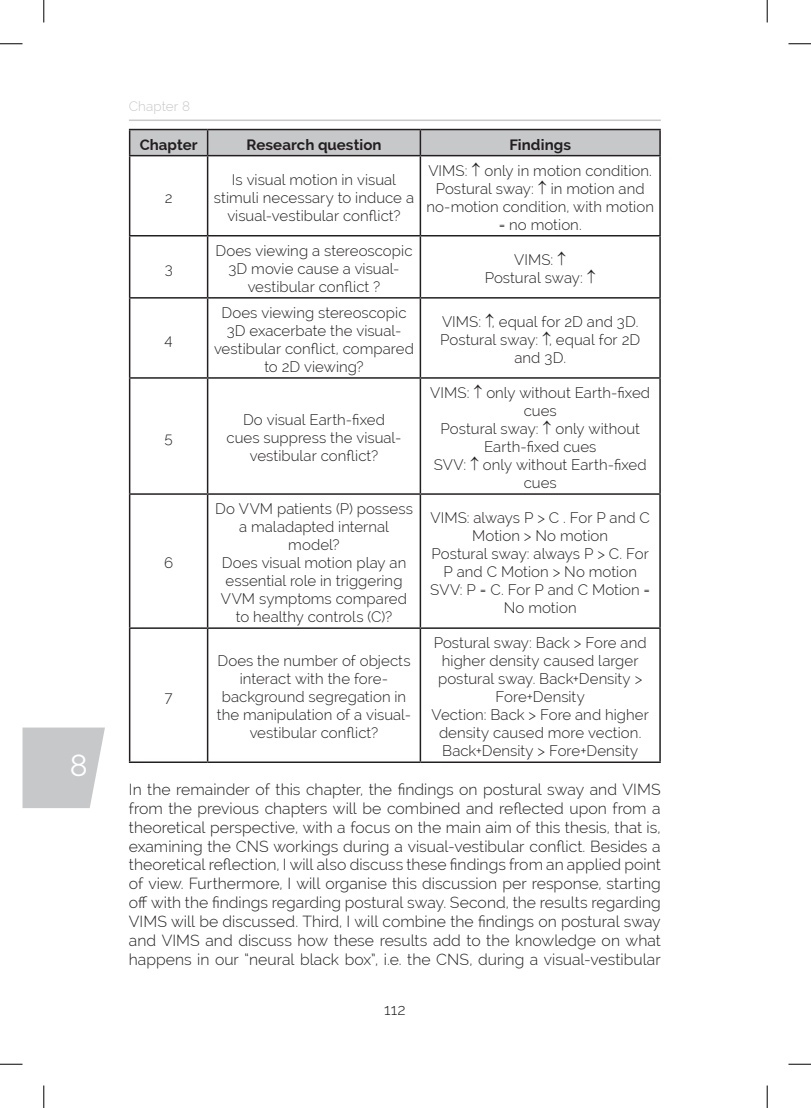
<style>
.page{position:relative;width:811px;height:1108px;background:#fff}
.page>*{position:absolute;margin:0;border:0;box-sizing:border-box;transform-origin:0 0}
.t1{font:30px "Raleway";color:#fff}
.t2{font:300 15.75px/18.9px "Raleway";color:#231f20;text-align:justify}
.t3{font:300 15px/18px "Raleway";letter-spacing:.005em;color:#231f20;text-align:center}
.t4{font:700 15px "Raleway";letter-spacing:.005em;color:#231f20}
.t5{font:300 13.5px "Raleway";letter-spacing:.005em;color:#c7c8ca}
</style>
<div class="page">
<hr style="left:129px;top:120px;width:531px;height:1px;background:#c7c8ca">
<svg style="left:23px;top:728px;width:82px;height:80px;background:#cccdce"></svg>
<hr style="left:129px;top:129px;width:78px;height:1px;background:#231f20">
<hr style="left:207px;top:129px;width:213px;height:1px;background:#231f20">
<hr style="left:420px;top:129px;width:240px;height:1px;background:#231f20">
<svg style="left:129px;top:130px;width:531px;height:25px;background:#c1c2c4"></svg>
<hr style="left:129px;top:155px;width:78px;height:1px;background:#231f20">
<hr style="left:129px;top:156px;width:1px;height:79px;background:#231f20">
<hr style="left:207px;top:155px;width:213px;height:1px;background:#231f20">
<hr style="left:207px;top:156px;width:1px;height:79px;background:#231f20">
<hr style="left:420px;top:155px;width:240px;height:1px;background:#231f20">
<hr style="left:419px;top:156px;width:2px;height:79px;background:#231f20">
<hr style="left:659px;top:156px;width:1px;height:79px;background:#231f20">
<hr style="left:129px;top:235px;width:78px;height:1px;background:#231f20">
<hr style="left:129px;top:236px;width:1px;height:61px;background:#231f20">
<hr style="left:207px;top:235px;width:213px;height:1px;background:#231f20">
<hr style="left:207px;top:236px;width:1px;height:61px;background:#231f20">
<hr style="left:420px;top:235px;width:240px;height:1px;background:#231f20">
<hr style="left:419px;top:236px;width:2px;height:61px;background:#231f20">
<hr style="left:659px;top:236px;width:1px;height:61px;background:#231f20">
<hr style="left:129px;top:297px;width:78px;height:2px;background:#231f20">
<hr style="left:129px;top:299px;width:1px;height:78px;background:#231f20">
<hr style="left:207px;top:297px;width:213px;height:2px;background:#231f20">
<hr style="left:207px;top:299px;width:1px;height:78px;background:#231f20">
<hr style="left:420px;top:297px;width:240px;height:2px;background:#231f20">
<hr style="left:419px;top:299px;width:2px;height:78px;background:#231f20">
<hr style="left:659px;top:299px;width:1px;height:78px;background:#231f20">
<hr style="left:129px;top:377px;width:78px;height:2px;background:#231f20">
<hr style="left:129px;top:379px;width:1px;height:114px;background:#231f20">
<hr style="left:207px;top:377px;width:213px;height:2px;background:#231f20">
<hr style="left:207px;top:379px;width:1px;height:114px;background:#231f20">
<hr style="left:420px;top:377px;width:240px;height:2px;background:#231f20">
<hr style="left:419px;top:379px;width:2px;height:114px;background:#231f20">
<hr style="left:659px;top:379px;width:1px;height:114px;background:#231f20">
<hr style="left:129px;top:493px;width:78px;height:2px;background:#231f20">
<hr style="left:129px;top:495px;width:1px;height:132px;background:#231f20">
<hr style="left:207px;top:493px;width:213px;height:2px;background:#231f20">
<hr style="left:207px;top:495px;width:1px;height:132px;background:#231f20">
<hr style="left:420px;top:493px;width:240px;height:2px;background:#231f20">
<hr style="left:419px;top:495px;width:2px;height:132px;background:#231f20">
<hr style="left:659px;top:495px;width:1px;height:132px;background:#231f20">
<hr style="left:129px;top:627px;width:78px;height:2px;background:#231f20">
<hr style="left:129px;top:629px;width:1px;height:132px;background:#231f20">
<hr style="left:207px;top:627px;width:213px;height:2px;background:#231f20">
<hr style="left:207px;top:629px;width:1px;height:132px;background:#231f20">
<hr style="left:420px;top:627px;width:240px;height:2px;background:#231f20">
<hr style="left:419px;top:629px;width:2px;height:132px;background:#231f20">
<hr style="left:659px;top:629px;width:1px;height:132px;background:#231f20">
<hr style="left:129px;top:761px;width:78px;height:2px;background:#231f20">
<hr style="left:207px;top:761px;width:213px;height:2px;background:#231f20">
<hr style="left:420px;top:761px;width:240px;height:2px;background:#231f20">
<svg style="left:0;top:44px;width:22px;height:1px"></svg>
<svg style="left:788px;top:44px;width:22px;height:1px"></svg>
<svg style="left:0;top:1064px;width:22px;height:1px"></svg>
<svg style="left:788px;top:1064px;width:22px;height:1px"></svg>
<svg style="left:44px;top:0;width:1px;height:22px"></svg>
<svg style="left:44px;top:1085px;width:1px;height:23px"></svg>
<svg style="left:766px;top:0;width:1px;height:22px"></svg>
<svg style="left:766px;top:1085px;width:1px;height:23px"></svg>
<h1 class="t1" style="left:70px;top:748px;width:19px">8</h1>
<p class="t5" style="left:129px;top:98px;width:63px">Chapter 8</p>
<p class="t4" style="left:140px;top:136px;width:59px">Chapter</p>
<p class="t4" style="left:246px;top:136px;width:137px">Research question</p>
<p class="t4" style="left:509px;top:136px;width:63px">Findings</p>
<p class="t3" style="left:165px;top:188px;width:9px">2</p>
<p class="t3" style="left:165px;top:260px;width:9px">3</p>
<p class="t3" style="left:165px;top:331px;width:10px">4</p>
<p class="t3" style="left:164px;top:429px;width:10px">5</p>
<p class="t3" style="left:164px;top:554px;width:11px">6</p>
<p class="t3" style="left:214px;top:170px;width:202px">Is visual motion in visual stimuli necessary to induce a visual-vestibular conflict?</p>
<p class="t3" style="left:426px;top:161px;width:229px">VIMS: ↑↑ only in motion condition.<br>Postural sway: ↑ in motion and no-motion condition, with motion = no motion.</p>
<p class="t3" style="left:215px;top:242px;width:198px">Does viewing a stereoscopic<br>3D movie cause a visual&shy;vestibular conflict ?</p>
<p class="t3" style="left:484px;top:251px;width:112px">VIMS: ↑<br>Postural sway: ↑</p>
<p class="t3" style="left:214px;top:304px;width:201px">Does viewing stereoscopic<br>3D exacerbate the visual&shy;vestibular conflict, compared to 2D viewing?</p>
<p class="t3" style="left:440px;top:313px;width:201px">VIMS: ↑, equal for 2D and 3D.<br>Postural sway: ↑, equal for 2D and 3D.</p>
<p class="t3" style="left:226px;top:411px;width:176px">Do visual Earth-fixed cues suppress the visual&shy;vestibular conflict?</p>
<p class="t3" style="left:430px;top:384px;width:221px">VIMS: ↑ only without Earth-fixed cues<br>Postural sway: ↑ only without<br>Earth-fixed cues<br>SVV: ↑ only without Earth-fixed cues</p>
<p class="t3" style="left:215px;top:500px;width:199px">Do VVM patients (P) possess a maladapted internal model?<br>Does visual motion play an essential role in triggering<br>VVM symptoms compared to healthy controls (C)?</p>
<p class="t3" style="left:430px;top:509px;width:221px">VIMS: always P &gt; C . For P and C<br>Motion &gt; No motion<br>Postural sway: always P &gt; C. For<br>P and C Motion &gt; No motion<br>SVV: P = C. For P and C Motion =<br>No motion</p>
<p class="t3" style="left:431px;top:634px;width:219px">Postural sway: Back &gt; Fore and higher density caused larger postural sway. Back+Density &gt;<br>Fore+Density<br>Vection: Back &gt; Fore and higher density caused more vection.<br>Back+Density &gt; Fore+Density</p>
<p class="t2" style="left:129px;top:780px;width:533px">In the remainder of this chapter, the findings on postural sway and VIMS from the previous chapters will be combined and reflected upon from a theoretical perspective, with a focus on the main aim of this thesis, that is, examining the CNS workings during a visual-vestibular conflict. Besides a theoretical reflection, I will also discuss these findings from an applied point of view. Furthermore, I will organise this discussion per response, starting off with the findings regarding postural sway. Second, the results regarding VIMS will be discussed. Third, I will combine the findings on postural sway and VIMS and discuss how these results add to the knowledge on what happens in our “neural black box”, i.e. the CNS, during a visual-vestibular</p>
<p class="t3" style="left:217px;top:652px;width:196px">Does the number of objects interact with the fore&shy;background segregation in the manipulation of a visual&shy;vestibular conflict?</p>
<p class="t3" style="left:164px;top:688px;width:10px">7</p>
<p class="t2" style="left:384px;top:1000px;width:23px">112</p>
</div>
